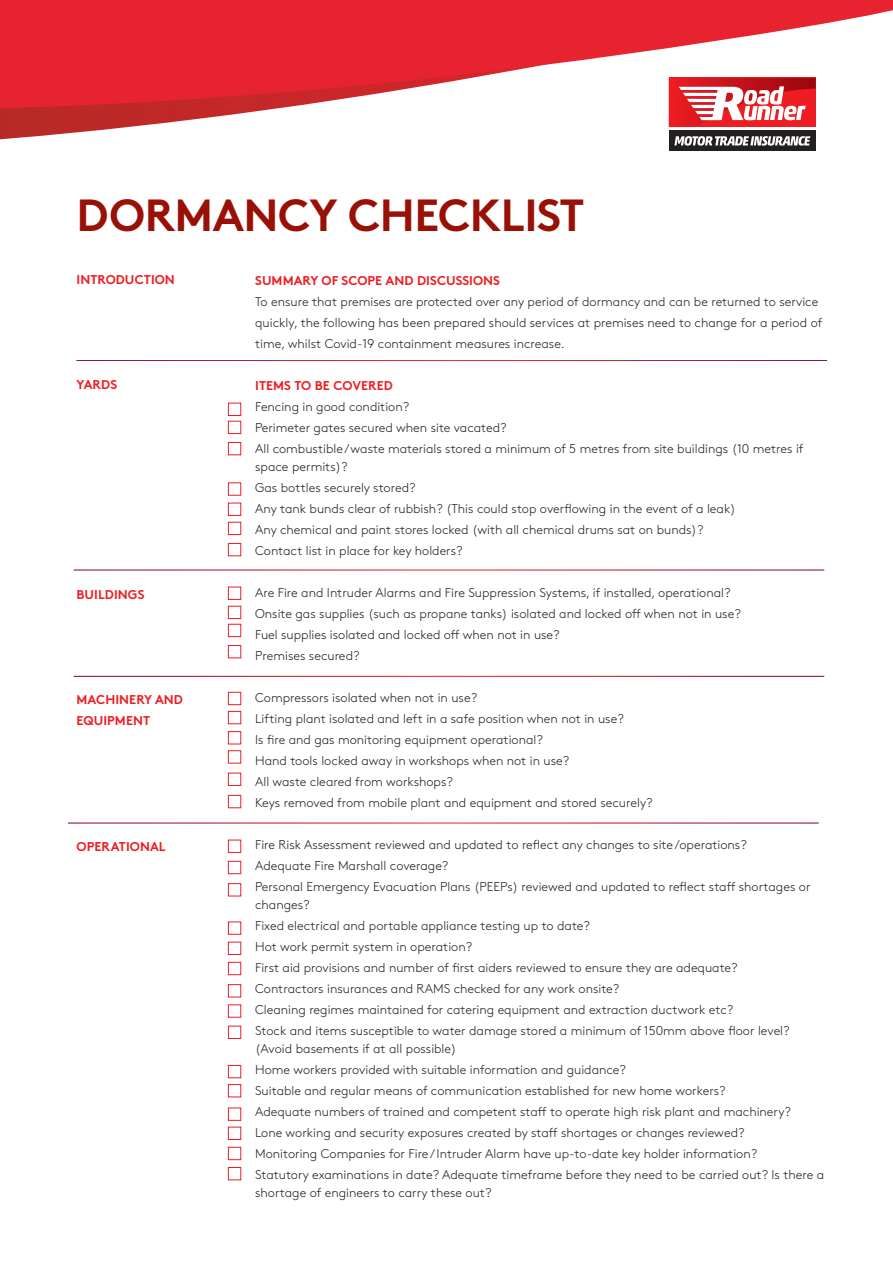
<style>
.page{position:relative;width:893px;height:1263px;background:#fff}
.page>*{position:absolute;margin:0;border:0;box-sizing:border-box;transform-origin:0 0}
.body{font:700 45px "Brown";letter-spacing:-.01em;color:#991006}
.t1{font:300 12.75px/18px "Brown";color:#231f20}
.t2{font:700 12.75px/21px "Brown";letter-spacing:.005em;color:#ee1d23}
</style>
<div class="page">
<div style="left:228px;top:403px;width:13px;height:13px;border:1px solid #ee1d23"></div>
<div style="left:228px;top:421px;width:13px;height:13px;border:1px solid #ee1d23"></div>
<div style="left:228px;top:442px;width:13px;height:13px;border:1px solid #ee1d23"></div>
<div style="left:228px;top:483px;width:13px;height:12px;border:1px solid #ee1d23"></div>
<div style="left:228px;top:503px;width:13px;height:13px;border:1px solid #ee1d23"></div>
<div style="left:228px;top:522px;width:13px;height:13px;border:1px solid #ee1d23"></div>
<div style="left:228px;top:543px;width:13px;height:13px;border:1px solid #ee1d23"></div>
<div style="left:228px;top:587px;width:13px;height:13px;border:1px solid #ee1d23"></div>
<div style="left:228px;top:606px;width:13px;height:13px;border:1px solid #ee1d23"></div>
<div style="left:228px;top:624px;width:13px;height:13px;border:1px solid #ee1d23"></div>
<div style="left:228px;top:645px;width:13px;height:13px;border:1px solid #ee1d23"></div>
<div style="left:228px;top:692px;width:13px;height:13px;border:1px solid #ee1d23"></div>
<div style="left:228px;top:711px;width:13px;height:13px;border:1px solid #ee1d23"></div>
<div style="left:228px;top:731px;width:13px;height:13px;border:1px solid #ee1d23"></div>
<div style="left:228px;top:750px;width:13px;height:13px;border:1px solid #ee1d23"></div>
<div style="left:228px;top:773px;width:13px;height:13px;border:1px solid #ee1d23"></div>
<div style="left:228px;top:795px;width:13px;height:13px;border:1px solid #ee1d23"></div>
<div style="left:228px;top:840px;width:13px;height:13px;border:1px solid #ee1d23"></div>
<div style="left:228px;top:861px;width:13px;height:13px;border:1px solid #ee1d23"></div>
<div style="left:228px;top:883px;width:13px;height:13px;border:1px solid #ee1d23"></div>
<div style="left:228px;top:922px;width:13px;height:12px;border:1px solid #ee1d23"></div>
<div style="left:228px;top:942px;width:13px;height:13px;border:1px solid #ee1d23"></div>
<div style="left:228px;top:962px;width:13px;height:13px;border:1px solid #ee1d23"></div>
<div style="left:228px;top:984px;width:13px;height:13px;border:1px solid #ee1d23"></div>
<div style="left:228px;top:1005px;width:13px;height:12px;border:1px solid #ee1d23"></div>
<div style="left:228px;top:1026px;width:13px;height:13px;border:1px solid #ee1d23"></div>
<div style="left:228px;top:1065px;width:13px;height:13px;border:1px solid #ee1d23"></div>
<div style="left:228px;top:1084px;width:13px;height:13px;border:1px solid #ee1d23"></div>
<div style="left:228px;top:1108px;width:13px;height:12px;border:1px solid #ee1d23"></div>
<div style="left:228px;top:1127px;width:13px;height:13px;border:1px solid #ee1d23"></div>
<div style="left:228px;top:1147px;width:13px;height:13px;border:1px solid #ee1d23"></div>
<div style="left:228px;top:1167px;width:13px;height:13px;border:1px solid #ee1d23"></div>
<svg style="left:0;top:0;width:893px;height:151px;fill:#e6232e"></svg>
<p class="body" style="left:77px;top:179px;width:510px">DORMANCY CHECKLIST</p>
<p class="t2" style="left:77px;top:268px;width:100px">INTRODUCTION</p>
<p class="t2" style="left:77px;top:373px;width:42px">YARDS</p>
<p class="t2" style="left:77px;top:583px;width:69px">BUILDINGS</p>
<p class="t2" style="left:77px;top:688px;width:108px">MACHINERY AND<br>EQUIPMENT</p>
<p class="t2" style="left:77px;top:835px;width:91px">OPERATIONAL</p>
<p class="t2" style="left:255px;top:269px;width:246px">SUMMARY OF SCOPE AND DISCUSSIONS</p>
<p class="t1" style="left:255px;top:290px;width:569px;line-height:21px">To ensure that premises are protected over any period of dormancy and can be returned to service quickly, the following has been prepared should services at premises need to change for a period of time, whilst Covid-19 containment measures increase.</p>
<p class="t2" style="left:255px;top:374px;width:139px">ITEMS TO BE COVERED</p>
<p class="t1" style="left:255px;top:397px;width:156px">Fencing in good condition?</p>
<p class="t1" style="left:255px;top:418px;width:253px">Perimeter gates secured when site vacated?</p>
<p class="t1" style="left:255px;top:439px;width:550px">All combustible /waste materials stored a minimum of 5 metres from site buildings (10 metres if space permits)?</p>
<p class="t1" style="left:255px;top:478px;width:162px">Gas bottles securely stored?</p>
<p class="t1" style="left:255px;top:499px;width:482px">Any tank bunds clear of rubbish? (This could stop overflowing in the event of a leak)</p>
<p class="t1" style="left:255px;top:520px;width:450px">Any chemical and paint stores locked (with all chemical drums sat on bunds)?</p>
<p class="t1" style="left:255px;top:541px;width:209px">Contact list in place for key holders?</p>
<p class="t1" style="left:255px;top:583px;width:477px">Are Fire and Intruder Alarms and Fire Suppression Systems, if installed, operational?</p>
<p class="t1" style="left:255px;top:604px;width:487px">Onsite gas supplies (such as propane tanks) isolated and locked off when not in use?</p>
<p class="t1" style="left:255px;top:625px;width:306px">Fuel supplies isolated and locked off when not in use?</p>
<p class="t1" style="left:255px;top:646px;width:106px">Premises secured?</p>
<p class="t1" style="left:255px;top:688px;width:223px">Compressors isolated when not in use?</p>
<p class="t1" style="left:255px;top:709px;width:370px">Lifting plant isolated and left in a safe position when not in use?</p>
<p class="t1" style="left:255px;top:730px;width:289px">Is fire and gas monitoring equipment operational?</p>
<p class="t1" style="left:255px;top:751px;width:316px">Hand tools locked away in workshops when not in use?</p>
<p class="t1" style="left:255px;top:772px;width:199px">All waste cleared from workshops?</p>
<p class="t1" style="left:255px;top:793px;width:399px">Keys removed from mobile plant and equipment and stored securely?</p>
<p class="t1" style="left:255px;top:835px;width:493px">Fire Risk Assessment reviewed and updated to reflect any changes to site /operations?</p>
<p class="t1" style="left:255px;top:856px;width:195px">Adequate Fire Marshall coverage?</p>
<p class="t1" style="left:255px;top:877px;width:557px">Personal Emergency Evacuation Plans (PEEPs) reviewed and updated to reflect staff shortages or changes?</p>
<p class="t1" style="left:255px;top:916px;width:336px">Fixed electrical and portable appliance testing up to date?</p>
<p class="t1" style="left:255px;top:937px;width:218px">Hot work permit system in operation?</p>
<p class="t1" style="left:255px;top:958px;width:484px">First aid provisions and number of first aiders reviewed to ensure they are adequate?</p>
<p class="t1" style="left:255px;top:979px;width:366px">Contractors insurances and RAMS checked for any work onsite?</p>
<p class="t1" style="left:255px;top:1000px;width:479px">Cleaning regimes maintained for catering equipment and extraction ductwork etc?</p>
<p class="t1" style="left:255px;top:1021px;width:536px">Stock and items susceptible to water damage stored a minimum of 150mm above floor level? (Avoid basements if at all possible)</p>
<p class="t1" style="left:255px;top:1060px;width:372px">Home workers provided with suitable information and guidance?</p>
<p class="t1" style="left:255px;top:1081px;width:472px">Suitable and regular means of communication established for new home workers?</p>
<p class="t1" style="left:255px;top:1102px;width:537px">Adequate numbers of trained and competent staff to operate high risk plant and machinery?</p>
<p class="t1" style="left:255px;top:1123px;width:491px">Lone working and security exposures created by staff shortages or changes reviewed?</p>
<p class="t1" style="left:255px;top:1144px;width:503px">Monitoring Companies for Fire / Intruder Alarm have up-to-date key holder information?</p>
<p class="t1" style="left:255px;top:1165px;width:571px">Statutory examinations in date? Adequate timeframe before they need to be carried out? Is there a shortage of engineers to carry these out?</p>
</div>
